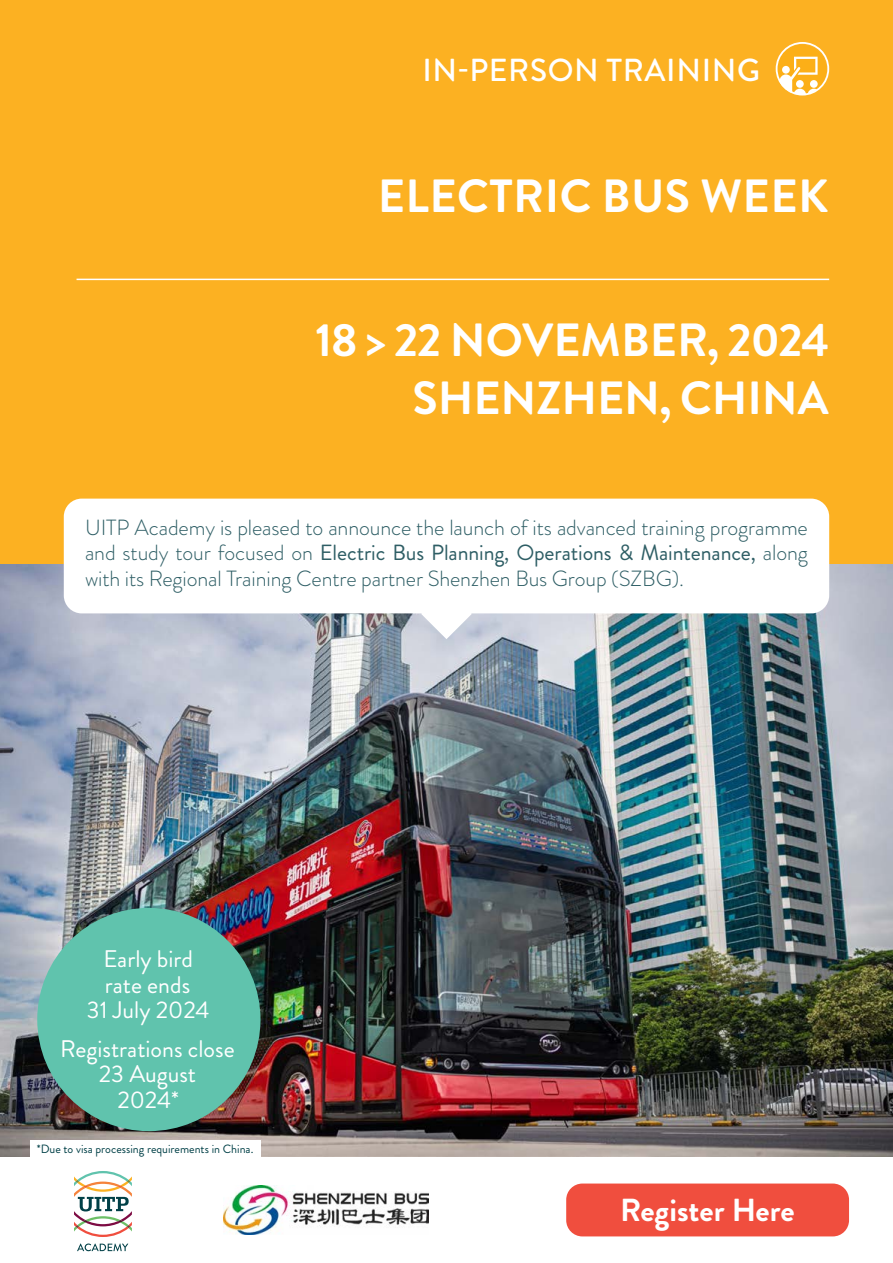
<style>
.page{position:relative;width:893px;height:1263px;background:#fff}
.page>*{position:absolute;margin:0;border:0;box-sizing:border-box;transform-origin:0 0}
.t1{font:700 46.5px/58.5px "Brandon Grotesque";color:#fff;text-align:right}
.t2{font:500 31.8px "Brandon Grotesque";letter-spacing:.02em;color:#fff}
.t3{font:700 31.8px "Brandon Grotesque";color:#fff}
.t4{font:24px/25.5px "Brandon Grotesque";color:#fff;text-align:center}
.t5{font:300 21.9px/25.2px "Brandon Grotesque";letter-spacing:-.005em;color:#2e5e65;text-align:justify}
.t6{font:12px "Brandon Grotesque";color:#004047}
.s1{font-weight:400}
</style>
<div class="page">
<img style="left:0;top:563px;width:893px;height:594px">
<div style="left:0;top:0;width:893px;height:563px;background:#fcb122"></div>
<hr style="left:77px;top:279px;width:752px;height:1px;background:#fff">
<div style="left:64px;top:499px;width:765px;height:114px;background:#fff;border-radius:18px"></div>
<svg style="left:421px;top:613px;width:51px;height:26px"></svg>
<div style="left:776px;top:45px;width:50px;height:50px;background:#fcaf17;border-radius:50%"></div>
<svg style="left:780px;top:57px;width:40px;height:36px"></svg>
<div style="left:782px;top:66px;width:8px;height:8px;background:#fff;border-radius:50%"></div>
<div style="left:776px;top:42px;width:53px;height:54px;border:2px solid #fff;border-radius:50%"></div>
<div style="left:37px;top:908px;width:223px;height:223px;background:#60c3ad;border-radius:50%"></div>
<div style="left:566px;top:1183px;width:283px;height:53px;background:#f04e3e;border-radius:16px"></div>
<svg style="left:74px;top:1171px;width:58px;height:66px"></svg>
<svg style="left:77px;top:1243px;width:51px;height:8px"></svg>
<img style="left:223px;top:1185px;width:205px;height:49px">
<div style="left:30px;top:1140px;width:230px;height:17px;background:#fff"></div>
<h2 class="t2" style="left:422px;top:48px;width:339px">IN-PERSON TRAINING</h2>
<h1 class="t1" style="left:378px;top:167px;width:452px">ELECTRIC BUS WEEK</h1>
<h1 class="t1" style="left:316px;top:311px;width:515px">18 &gt; 22 NOVEMBER, 2024<br>SHENZHEN, CHINA</h1>
<p class="t5" style="left:85px;top:515px;width:724px">UITP Academy is pleased to announce the launch of its advanced training programme and study tour focused on <span class="s1">Electric Bus Planning, Operations &amp; Maintenance,</span> along with its Regional Training Centre partner Shenzhen Bus Group (SZBG).</p>
<p class="t4" style="left:87px;top:947px;width:124px">Early bird rate ends<br>31 July 2024</p>
<p class="t4" style="left:60px;top:1036px;width:176px">Registrations close<br>23 August<br>2024*</p>
<p class="t6" style="left:37px;top:1140px;width:218px">*Due to visa processing requirements in China.</p>
<h2 class="t3" style="left:620px;top:1188px;width:176px">Register Here</h2>
</div>
